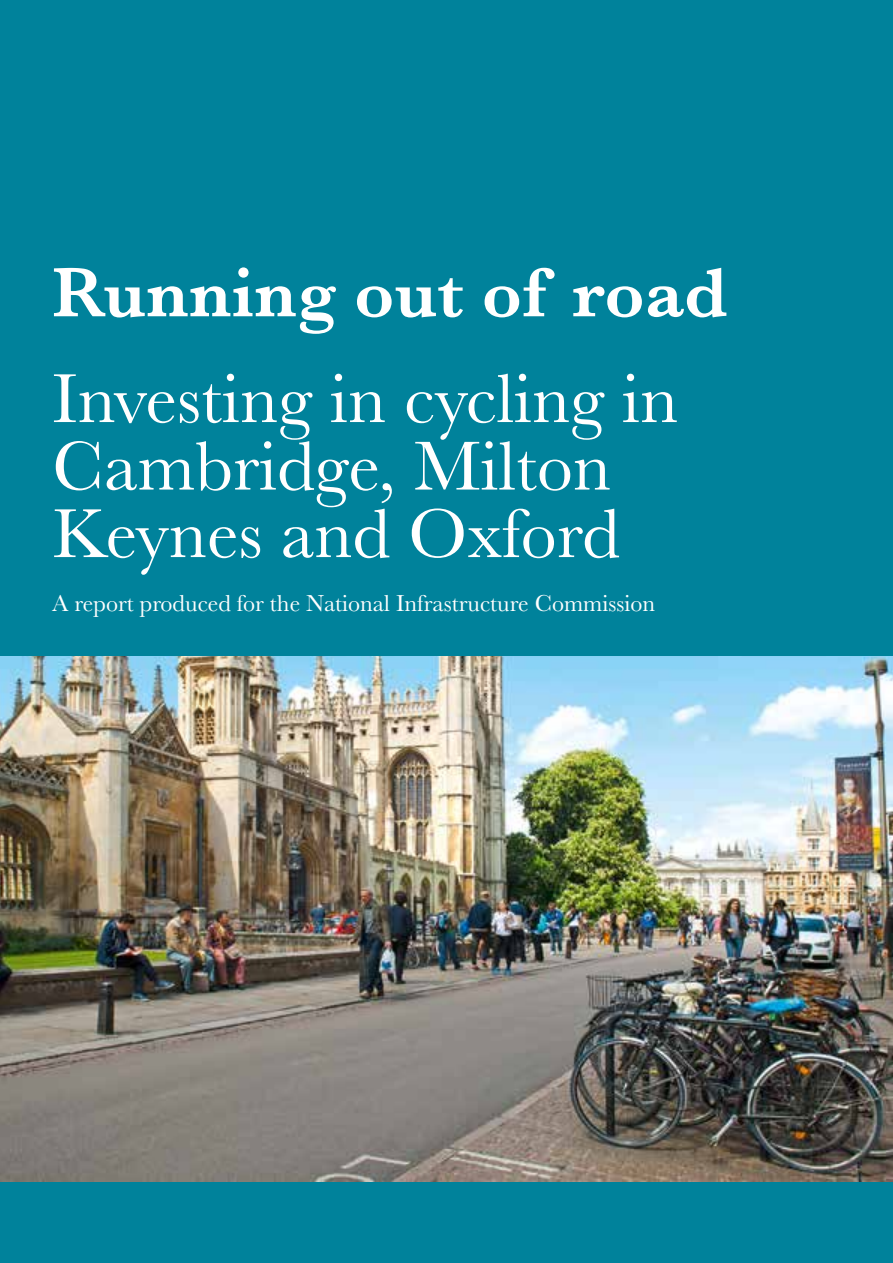
<style>
.page{position:relative;width:893px;height:1263px;background:#fff}
.page>*{position:absolute;margin:0;border:0;box-sizing:border-box;transform-origin:0 0}
.t1{font:72px/67.5px "Baskerville";color:#fff}
.t2{font:600 72px "Baskerville";color:#fff}
.t3{font:24px "Baskerville";color:#fff}
</style>
<div class="page">
<div style="left:0;top:1181px;width:893px;height:82px;background:#00829b"></div>
<img style="left:0;top:656px;width:893px;height:525px">
<div style="left:0;top:0;width:893px;height:656px;background:#00829b"></div>
<p class="t2" style="left:52px;top:242px;width:677px">Running out of road</p>
<p class="t1" style="left:52px;top:366px;width:628px">Investing in cycling in<br>Cambridge, Milton<br>Keynes and Oxford</p>
<p class="t3" style="left:52px;top:588px;width:605px">A report produced for the National Infrastructure Commission</p>
</div>
